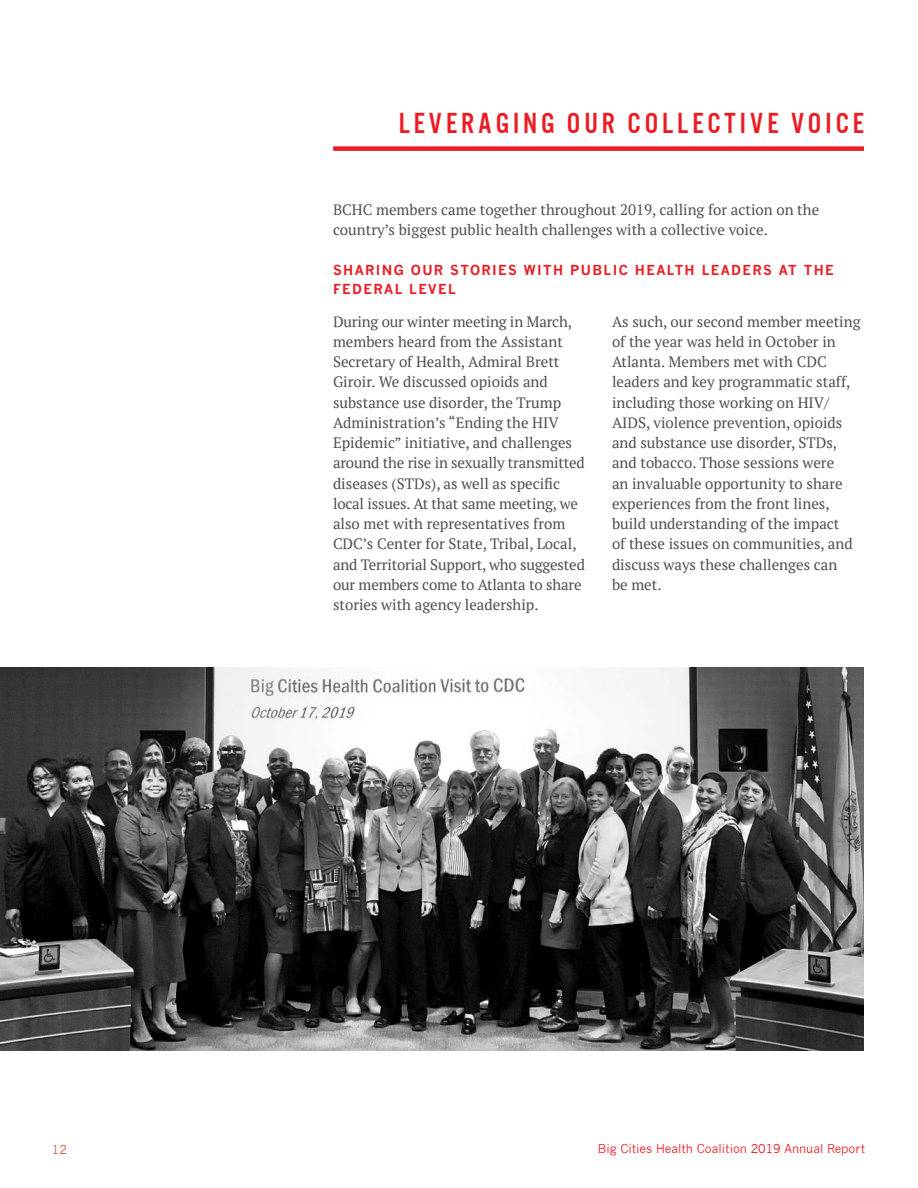
<style>
.page{position:relative;width:918px;height:1188px;background:#fff}
.page>*{position:absolute;margin:0;border:0;box-sizing:border-box;transform-origin:0 0}
.t1{font:30px "U.S.101";letter-spacing:.13em;color:#ec1c24}
.t2{font:15px/20.2px "PT Serif";color:#4e4f50}
.t3{font:700 13.5px/19.5px "News Gothic";letter-spacing:.1em;color:#ec1c24}
.t4{font:12px "News Gothic";color:#ec1c24}
.t5{font:12px "News Gothic";color:#d95842}
</style>
<div class="page">
<div style="left:333px;top:146px;width:531px;height:5px;background:#ec1c24"></div>
<img style="left:0;top:668px;width:864px;height:383px">
<h1 class="t1" style="left:399px;top:111px;width:467px">LEVERAGING OUR COLLECTIVE VOICE</h1>
<p class="t2" style="left:333px;top:200px;width:488px">BCHC members came together throughout 2019, calling for action on the country’s biggest public health challenges with a collective voice.</p>
<p class="t3" style="left:333px;top:261px;width:502px">SHARING OUR STORIES WITH PUBLIC HEALTH LEADERS AT THE<br>FEDERAL LEVEL</p>
<p class="t2" style="left:333px;top:312px;width:254px">During our winter meeting in March, members heard from the Assistant Secretary of Health, Admiral Brett Giroir. We discussed opioids and substance use disorder, the Trump Administration’s “Ending the HIV Epidemic” initiative, and challenges around the rise in sexually transmitted diseases (STDs), as well as specific local issues. At that same meeting, we also met with representatives from CDC’s Center for State, Tribal, Local, and Territorial Support, who suggested our members come to Atlanta to share stories with agency leadership.</p>
<p class="t2" style="left:612px;top:312px;width:250px">As such, our second member meeting of the year was held in October in<br>Atlanta. Members met with CDC leaders and key programmatic staff, including those working on HIV/<br>AIDS, violence prevention, opioids and substance use disorder, STDs, and tobacco. Those sessions were<br>an invaluable opportunity to share experiences from the front lines, build understanding of the impact<br>of these issues on communities, and discuss ways these challenges can<br>be met.</p>
<p class="t5" style="left:52px;top:1145px;width:16px">12</p>
<p class="t4" style="left:598px;top:1144px;width:269px">Big Cities Health Coalition 2019 Annual Report</p>
</div>
